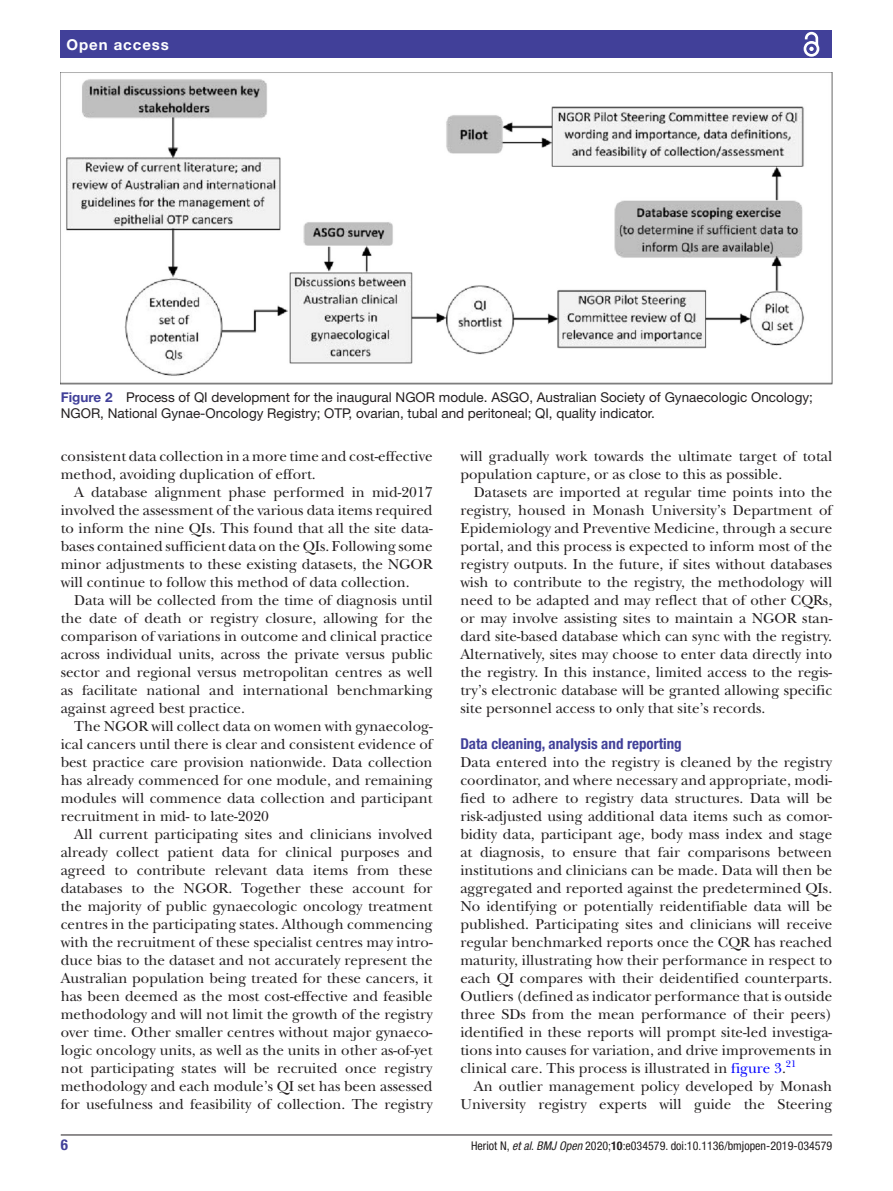
<style>
.page{position:relative;width:893px;height:1191px;background:#fff}
.page>*{position:absolute;margin:0;border:0;box-sizing:border-box;transform-origin:0 0}
.t1{font:15px/18px "New Baskerville";color:#231f20;text-align:justify}
.t2{font:700 condensed 15px "Helvetica Neue LT Std";color:#414099}
.t3{font:700 15px "Helvetica Neue LT Std";letter-spacing:.065em;color:#fff}
.t4{font:13.5px/16.2px "Helvetica Neue LT Std";color:#231f20}
.t5{font:condensed 12px "Helvetica Neue LT Std";color:#231f20}
.t6{font:9.9px "New Baskerville";color:#00f}
.s1{font-weight:700;color:#414099}
.s2{color:#00f}
.s3{font-style:italic}
.s4{font-weight:700}
</style>
<div class="page">
<hr style="left:61px;top:1134px;width:771px;height:1px;background:#231f20">
<div style="left:61px;top:31px;width:771px;height:27px;background:#414099"></div>
<svg style="left:803px;top:31px;width:17px;height:26px"></svg>
<img style="left:61px;top:73px;width:771px;height:311px">
<p class="t3" style="left:66px;top:35px;width:104px">Open access</p>
<p class="t4" style="left:61px;top:389px;width:754px"><span class="s1">Figure 2</span> Process of QI development for the inaugural NGOR module. ASGO, Australian Society of Gynaecologic Oncology;<br>NGOR, National Gynae-Oncology Registry; OTP, ovarian, tubal and peritoneal; QI, quality indicator.</p>
<p class="t1" style="left:61px;top:447px;width:373px">consistent data collection in a more time and cost-effective method, avoiding duplication of effort.</p>
<p class="t1" style="left:61px;top:483px;width:373px;text-indent:14px">A database alignment phase performed in mid-2017 involved the assessment of the various data items required to inform the nine QIs. This found that all the site data&shy;bases contained sufficient data on the QIs. Following some minor adjustments to these existing datasets, the NGOR will continue to follow this method of data collection.</p>
<p class="t1" style="left:61px;top:591px;width:373px;text-indent:14px">Data will be collected from the time of diagnosis until the date of death or registry closure, allowing for the comparison of variations in outcome and clinical practice across individual units, across the private versus public sector and regional versus metropolitan centres as well as facilitate national and international benchmarking against agreed best practice.</p>
<p class="t1" style="left:61px;top:717px;width:373px;text-indent:14px">The NGOR will collect data on women with gynaecolog&shy;ical cancers until there is clear and consistent evidence of best practice care provision nationwide. Data collection has already commenced for one module, and remaining modules will commence data collection and participant recruitment in mid- to late-2020</p>
<p class="t1" style="left:61px;top:825px;width:373px;text-indent:14px">All current participating sites and clinicians involved already collect patient data for clinical purposes and agreed to contribute relevant data items from these databases to the NGOR. Together these account for the majority of public gynaecologic oncology treatment centres in the participating states. Although commencing with the recruitment of these specialist centres may intro&shy;duce bias to the dataset and not accurately represent the Australian population being treated for these cancers, it has been deemed as the most cost-effective and feasible methodology and will not limit the growth of the registry over time. Other smaller centres without major gynaeco&shy;logic oncology units, as well as the units in other as-of-yet not participating states will be recruited once registry methodology and each module’s QI set has been assessed for usefulness and feasibility of collection. The registry</p>
<p class="t1" style="left:460px;top:447px;width:373px">will gradually work towards the ultimate target of total population capture, or as close to this as possible.</p>
<p class="t1" style="left:460px;top:483px;width:373px;text-indent:14px">Datasets are imported at regular time points into the registry, housed in Monash University’s Department of Epidemiology and Preventive Medicine, through a secure portal, and this process is expected to inform most of the registry outputs. In the future, if sites without databases wish to contribute to the registry, the methodology will need to be adapted and may reflect that of other CQRs, or may involve assisting sites to maintain a NGOR stan&shy;dard site-based database which can sync with the registry.<br>Alternatively, sites may choose to enter data directly into the registry. In this instance, limited access to the regis&shy;try’s electronic database will be granted allowing specific site personnel access to only that site’s records.</p>
<p class="t2" style="left:460px;top:735px;width:223px">Data cleaning, analysis and reporting</p>
<p class="t1" style="left:460px;top:753px;width:373px">Data entered into the registry is cleaned by the registry coordinator, and where necessary and appropriate, modi&shy;fied to adhere to registry data structures. Data will be risk-adjusted using additional data items such as comor&shy;bidity data, participant age, body mass index and stage at diagnosis, to ensure that fair comparisons between institutions and clinicians can be made. Data will then be aggregated and reported against the predetermined QIs.<br>No identifying or potentially reidentifiable data will be published. Participating sites and clinicians will receive regular benchmarked reports once the CQR has reached maturity, illustrating how their performance in respect to each QI compares with their deidentified counterparts.<br>Outliers (defined as indicator performance that is outside three SDs from the mean performance of their peers) identified in these reports will prompt site-led investiga&shy;tions into causes for variation, and drive improvements in clinical care. This process is illustrated in <span class="s2">figure 3</span>.</p>
<p class="t6" style="left:786px;top:1057px;width:12px">21</p>
<p class="t1" style="left:460px;top:1077px;width:373px;text-align:right">An outlier management policy developed by Monash<br>University registry experts will guide the Steering</p>
<p class="t2" style="left:61px;top:1135px;width:9px">6</p>
<p class="t5" style="left:471px;top:1138px;width:363px">Heriot N, <span class="s3">et al</span>. <span class="s3">BMJ Open</span> 2020;<span class="s4">10</span>:e034579. doi:10.1136/bmjopen-2019-034579</p>
</div>
